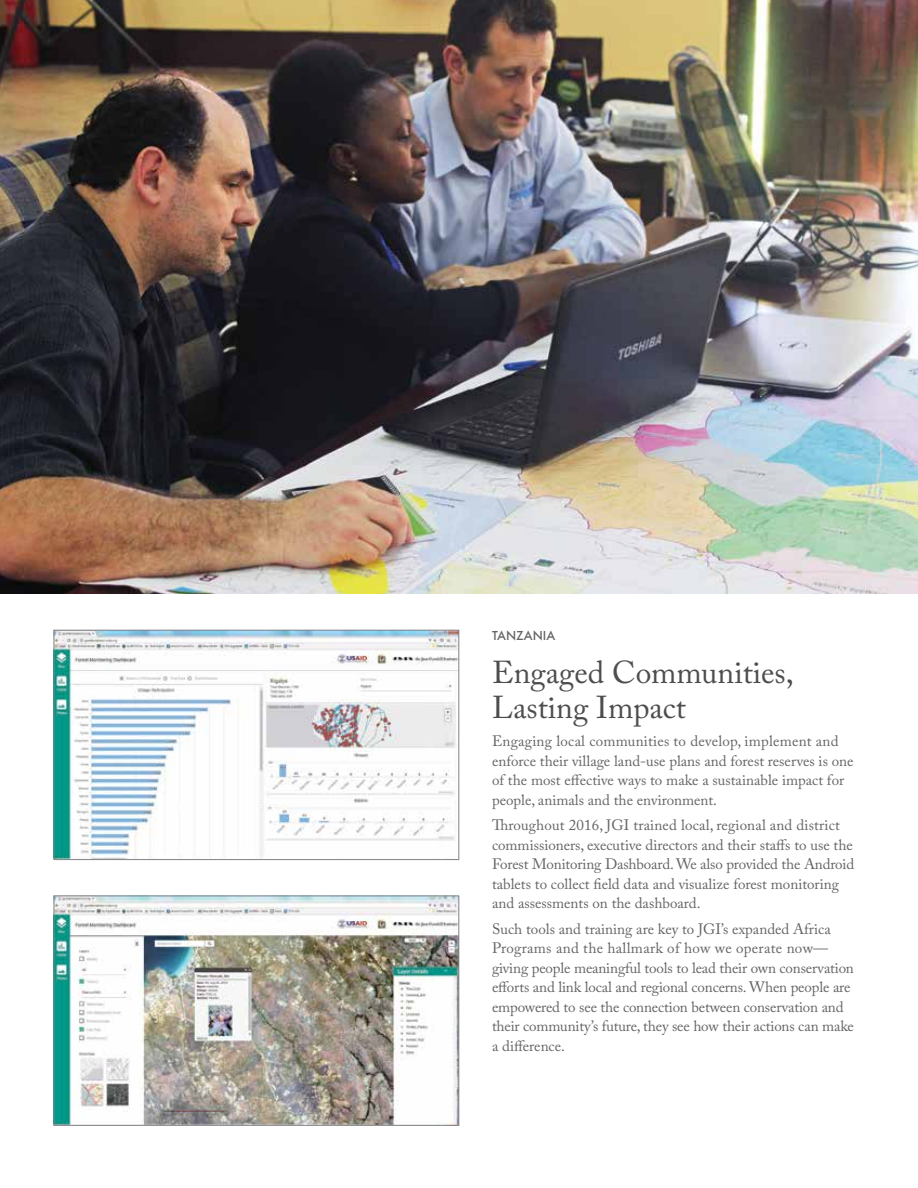
<style>
.page{position:relative;width:918px;height:1188px;background:#fff}
.page>*{position:absolute;margin:0;border:0;box-sizing:border-box;transform-origin:0 0}
.t1{font:31.5px/34.5px "Adobe Caslon Pro";color:#4d4d4f}
.t2{font:15px/19.5px "Adobe Caslon Pro";color:#636466}
.t3{font:500 12px "Futura";color:#636466}
</style>
<div class="page">
<img style="left:56px;top:632px;width:401px;height:226px">
<div style="left:54px;top:630px;width:405px;height:230px;border:1px solid #808285"></div>
<img style="left:0;top:0;width:918px;height:594px">
<img style="left:56px;top:898px;width:401px;height:226px">
<div style="left:54px;top:896px;width:405px;height:230px;border:1px solid #808285"></div>
<p class="t3" style="left:492px;top:627px;width:65px">TANZANIA</p>
<h1 class="t1" style="left:492px;top:655px;width:303px">Engaged Communities,<br>Lasting Impact</h1>
<p class="t2" style="left:492px;top:731px;width:363px">Engaging local communities to develop, implement and enforce their village land-use plans and forest reserves is one of the most effective ways to make a sustainable impact for people, animals and the environment.</p>
<p class="t2" style="left:492px;top:815px;width:364px">Throughout 2016, JGI trained local, regional and district commissioners, executive directors and their staffs to use the Forest Monitoring Dashboard. We also provided the Android tablets to collect field data and visualize forest monitoring and assessments on the dashboard.</p>
<p class="t2" style="left:492px;top:919px;width:364px">Such tools and training are key to JGI’s expanded Africa Programs and the hallmark of how we operate now— giving people meaningful tools to lead their own conservation efforts and link local and regional concerns. When people are empowered to see the connection between conservation and their community’s future, they see how their actions can make a difference.</p>
</div>
